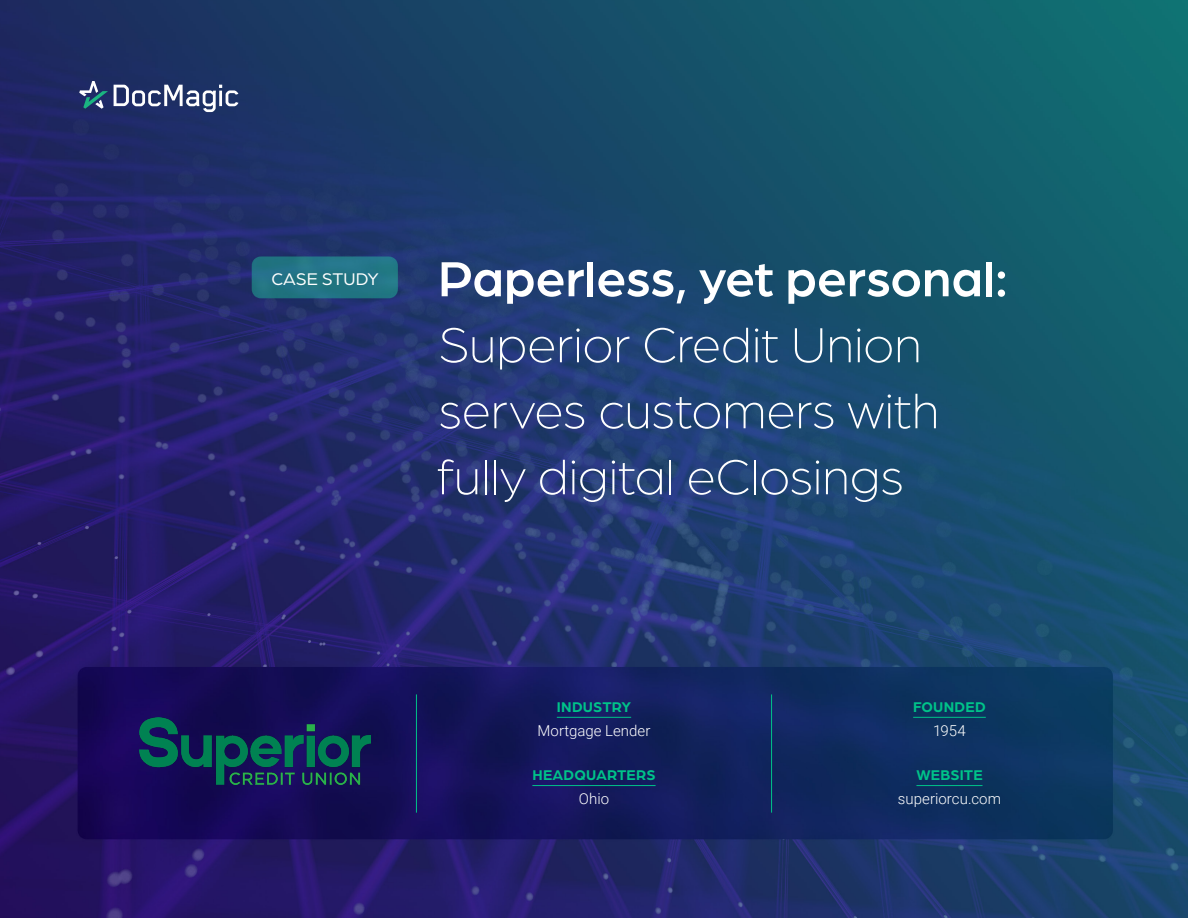
<style>
.page{position:relative;width:1188px;height:918px;background:#fff}
.page>*{position:absolute;margin:0;border:0;box-sizing:border-box;transform-origin:0 0}
.t1{font:500 52.5px/66px "Arboria";color:#fff}
.t2{font:300 52.5px "Arboria";letter-spacing:-.005em;color:#fff}
.t3{font:18px "Arboria";color:#fff}
.Client_Summary_Body{font:300 15px "Roboto";letter-spacing:.005em;color:#fff}
.Client_Summary_Header{font:700 15px "Arboria";letter-spacing:.01em;color:#00c389}
.s1{font-weight:300}
</style>
<div class="page">
<img style="left:0;top:0;width:1188px;height:918px">
<hr style="left:557px;top:717px;width:74px;height:1px;background:#00c389">
<hr style="left:532px;top:785px;width:124px;height:1px;background:#00c389">
<hr style="left:913px;top:717px;width:73px;height:1px;background:#00c389">
<hr style="left:916px;top:785px;width:67px;height:1px;background:#00c389">
<svg style="left:79px;top:81px;width:29px;height:28px"></svg>
<svg style="left:114px;top:85px;width:124px;height:27px"></svg>
<hr style="left:416px;top:694px;width:1px;height:119px;background:#00c389">
<hr style="left:771px;top:694px;width:1px;height:119px;background:#00c389">
<img style="left:140px;top:718px;width:230px;height:66px">
<p class="t3" style="left:271px;top:267px;width:109px">CASE STUDY</p>
<p class="t1" style="left:438px;top:243px;width:572px">Paperless, yet personal:<br><span class="s1">Superior Credit Union</span></p>
<p class="t2" style="left:438px;top:378px;width:503px">serves customers with</p>
<p class="t2" style="left:438px;top:444px;width:468px">fully digital eClosings</p>
<p class="Client_Summary_Header" style="left:557px;top:696px;width:76px">INDUSTRY</p>
<p class="Client_Summary_Body" style="left:537px;top:720px;width:115px">Mortgage Lender</p>
<p class="Client_Summary_Header" style="left:532px;top:765px;width:125px">HEADQUARTERS</p>
<p class="Client_Summary_Body" style="left:579px;top:788px;width:32px">Ohio</p>
<p class="Client_Summary_Header" style="left:913px;top:696px;width:74px">FOUNDED</p>
<p class="Client_Summary_Body" style="left:933px;top:720px;width:34px">1954</p>
<p class="Client_Summary_Header" style="left:916px;top:765px;width:68px">WEBSITE</p>
<p class="Client_Summary_Body" style="left:898px;top:788px;width:105px">superiorcu.com</p>
</div>
